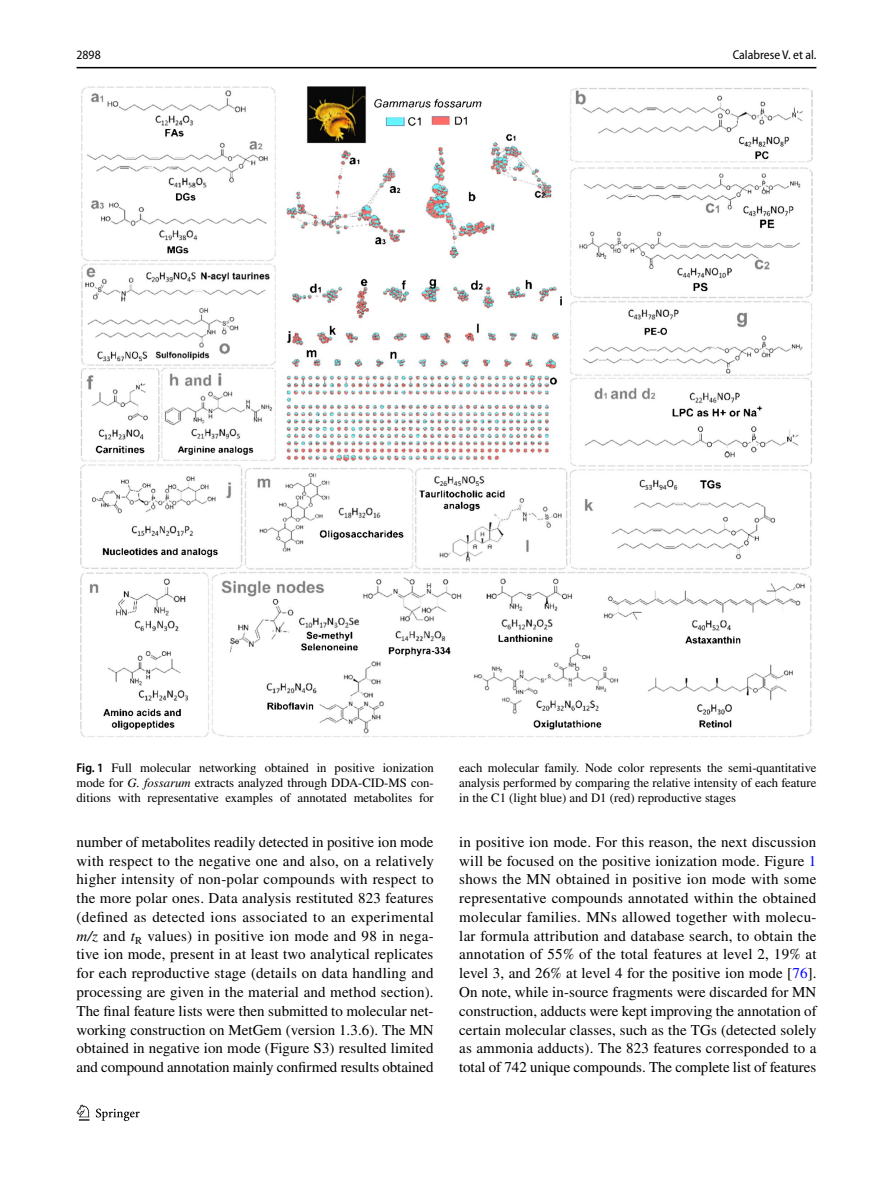
<style>
.page{position:relative;width:893px;height:1187px;background:#fff}
.page>*{position:absolute;margin:0;border:0;box-sizing:border-box;transform-origin:0 0}
.t1{font:15px/18.8px "STIX";letter-spacing:-.005em;color:#000;text-align:justify}
.t2{font:12.75px/15px "STIX";color:#000;text-align:justify}
.t3{font:semi-condensed 12.75px "Myriad Pro";color:#000}
.s1{font-family:"Myriad Pro";font-weight:600;font-stretch:semi-condensed}
.s2{font-style:italic}
.s3{color:#00f}
</style>
<div class="page">
<hr style="left:77px;top:67px;width:739px;height:1px;background:#000">
<svg style="left:77px;top:1104px;width:12px;height:16px"></svg>
<svg style="left:96px;top:1108px;width:44px;height:12px"></svg>
<img style="left:81px;top:87px;width:731px;height:650px">
<p class="t3" style="left:77px;top:48px;width:26px">2898</p>
<p class="t3" style="left:733px;top:48px;width:85px">Calabrese V. et al.</p>
<p class="t2" style="left:77px;top:761px;width:359px"><span class="s1">Fig. 1</span> Full molecular networking obtained in positive ionization mode for <span class="s2">G. fossarum</span> extracts analyzed through DDA-CID-MS con&shy;ditions with representative examples of annotated metabolites for</p>
<p class="t2" style="left:459px;top:761px;width:359px">each molecular family. Node color represents the semi-quantitative analysis performed by comparing the relative intensity of each feature in the C1 (light blue) and D1 (red) reproductive stages</p>
<p class="t1" style="left:77px;top:833px;width:359px">number of metabolites readily detected in positive ion mode with respect to the negative one and also, on a relatively higher intensity of non-polar compounds with respect to the more polar ones. Data analysis restituted 823 features (defined as detected ions associated to an experimental <span class="s2">m/z</span> and <span class="s2">t</span><sub>R</sub> values) in positive ion mode and 98 in nega&shy;tive ion mode, present in at least two analytical replicates for each reproductive stage (details on data handling and processing are given in the material and method section).<br>The final feature lists were then submitted to molecular net&shy;working construction on MetGem (version 1.3.6). The MN obtained in negative ion mode (Figure S3) resulted limited and compound annotation mainly confirmed results obtained</p>
<p class="t1" style="left:459px;top:833px;width:359px">in positive ion mode. For this reason, the next discussion will be focused on the positive ionization mode. Figure <span class="s3">1 </span>shows the MN obtained in positive ion mode with some representative compounds annotated within the obtained molecular families. MNs allowed together with molecu&shy;lar formula attribution and database search, to obtain the annotation of 55% of the total features at level 2, 19% at level 3, and 26% at level 4 for the positive ion mode [<span class="s3">76</span>].<br>On note, while in-source fragments were discarded for MN construction, adducts were kept improving the annotation of certain molecular classes, such as the TGs (detected solely as ammonia adducts). The 823 features corresponded to a total of 742 unique compounds. The complete list of features</p>
</div>
